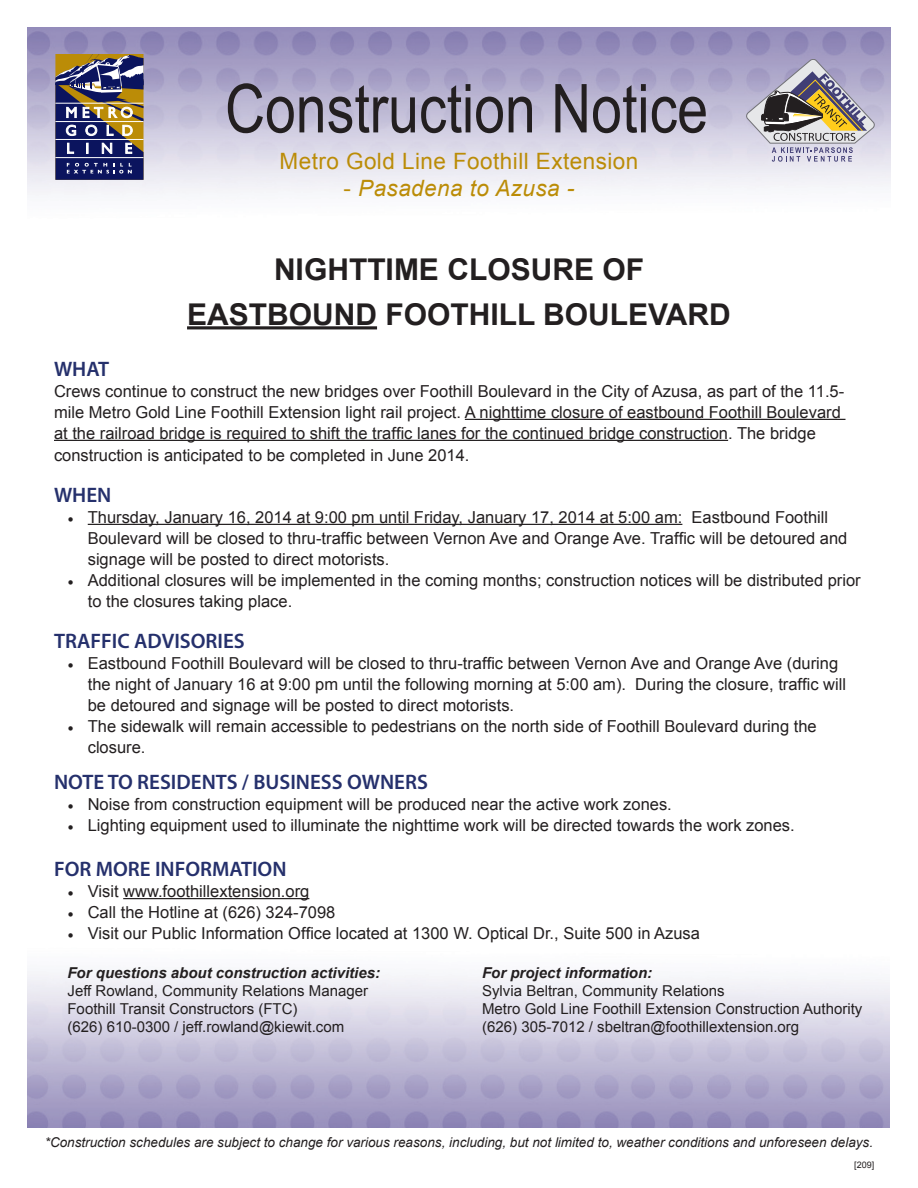
<style>
.page{position:relative;width:918px;height:1188px;background:#fff}
.page>*{position:absolute;margin:0;border:0;box-sizing:border-box;transform-origin:0 0}
.Heading{font:67.5px "Arial Narrow";color:#231f20}
.t1{font:700 30px/45px "Arial";color:#231f20;text-align:center}
.t2{font:22.5px "Arial";letter-spacing:.02em;color:#bb8c07}
.t3{font:italic 22.5px "Arial";letter-spacing:.02em;color:#bb8c07}
.Subheading{font:600 21px "Myriad Pro";color:#25306c}
.t4{font:16.5px/21px "Arial";color:#231f20}
.Subheading-2{font:15px/18px "Arial";color:#231f20}
.Subheading-3{font:italic 700 15px "Arial";color:#231f20}
.t5{font:italic 13.5px "Arial";color:#231f20}
.t6{font:9px "Arial";color:#231f20}
.s1{font-style:normal}
.s2{font-family:"Minion Pro"}
.s3{font-weight:700;font-style:italic}
</style>
<div class="page">
<svg style="left:55px;top:54px;width:89px;height:126px;background:#5e5968"></svg>
<svg style="left:746px;top:59px;width:128px;height:103px;background:#aaa4ab"></svg>
<hr style="left:123px;top:898px;width:186px;height:1px;background:#231f20">
<hr style="left:465px;top:419px;width:381px;height:1px;background:#231f20">
<hr style="left:54px;top:440px;width:674px;height:1px;background:#231f20">
<hr style="left:88px;top:524px;width:594px;height:1px;background:#231f20">
<hr style="left:187px;top:326px;width:190px;height:3px;background:#231f20">
<p class="Heading" style="left:225px;top:59px;width:484px">Construction Notice</p>
<p class="t2" style="left:280px;top:146px;width:360px">Metro Gold Line Foothill Extension</p>
<p class="t3" style="left:344px;top:173px;width:232px"><span class="s1">-</span> Pasadena to Azusa -</p>
<p class="t1" style="left:187px;top:248px;width:545px">NIGHTTIME CLOSURE OF<br>EASTBOUND FOOTHILL BOULEVARD</p>
<p class="Subheading" style="left:54px;top:355px;width:57px">WHAT</p>
<p class="t4" style="left:54px;top:381px;width:792px">Crews continue to construct the new bridges over Foothill Boulevard in the City of Azusa, as part of the 11.5- mile Metro Gold Line Foothill Extension light rail project. A nighttime closure of eastbound Foothill Boulevard at the railroad bridge is required to shift the traffic lanes for the continued bridge construction. The bridge</p>
<p class="t4" style="left:54px;top:445px;width:417px">construction is anticipated to be completed in June 2014.</p>
<p class="Subheading" style="left:54px;top:481px;width:59px">WHEN</p>
<p class="t4" style="left:88px;top:507px;width:761px;text-indent:-20px"><span class="s2">•</span> Thursday, January 16, 2014 at 9:00 pm until Friday, January 17, 2014 at 5:00 am: Eastbound Foothill<br>Boulevard will be closed to thru-traffic between Vernon Ave and Orange Ave. Traffic will be detoured and signage will be posted to direct motorists.</p>
<p class="t4" style="left:88px;top:570px;width:775px;text-indent:-20px"><span class="s2">•</span> Additional closures will be implemented in the coming months; construction notices will be distributed prior to the closures taking place.</p>
<p class="Subheading" style="left:54px;top:628px;width:192px">TRAFFIC ADVISORIES</p>
<p class="t4" style="left:88px;top:653px;width:760px;text-indent:-20px"><span class="s2">•</span> Eastbound Foothill Boulevard will be closed to thru-traffic between Vernon Ave and Orange Ave (during the night of January 16 at 9:00 pm until the following morning at 5:00 am). During the closure, traffic will be detoured and signage will be posted to direct motorists.</p>
<p class="t4" style="left:88px;top:716px;width:731px;text-indent:-20px"><span class="s2">•</span> The sidewalk will remain accessible to pedestrians on the north side of Foothill Boulevard during the closure.</p>
<p class="Subheading" style="left:54px;top:768px;width:375px">NOTE TO RESIDENTS / BUSINESS OWNERS</p>
<p class="t4" style="left:68px;top:794px;width:606px"><span class="s2">•</span> Noise from construction equipment will be produced near the active work zones.</p>
<p class="t4" style="left:68px;top:815px;width:729px"><span class="s2">•</span> Lighting equipment used to illuminate the nighttime work will be directed towards the work zones.</p>
<p class="Subheading" style="left:54px;top:855px;width:234px">FOR MORE INFORMATION</p>
<p class="t4" style="left:68px;top:881px;width:243px"><span class="s2">•</span> Visit www.foothillextension.org</p>
<p class="t4" style="left:68px;top:902px;width:269px"><span class="s2">•</span> Call the Hotline at (626) 324-7098</p>
<p class="t4" style="left:68px;top:923px;width:634px"><span class="s2">•</span> Visit our Public Information Office located at 1300 W. Optical Dr., Suite 500 in Azusa</p>
<p class="Subheading-2" style="left:68px;top:963px;width:314px"><span class="s3">For questions about construction activities:<br></span>Jeff Rowland, Community Relations Manager<br>Foothill Transit Constructors (FTC)</p>
<p class="Subheading-2" style="left:68px;top:1017px;width:278px">(626) 610-0300 / jeff.rowland@kiewit.com</p>
<p class="Subheading-3" style="left:482px;top:963px;width:172px">For project information:</p>
<p class="Subheading-2" style="left:482px;top:982px;width:382px">Sylvia Beltran, Community Relations<br>Metro Gold Line Foothill Extension Construction Authority</p>
<p class="Subheading-2" style="left:482px;top:1018px;width:319px">(626) 305-7012 / sbeltran@foothillextension.org</p>
<p class="t5" style="left:45px;top:1134px;width:830px">*Construction schedules are subject to change for various reasons, including, but not limited to, weather conditions and unforeseen delays.</p>
<p class="t6" style="left:854px;top:1159px;width:22px">[209]</p>
</div>
